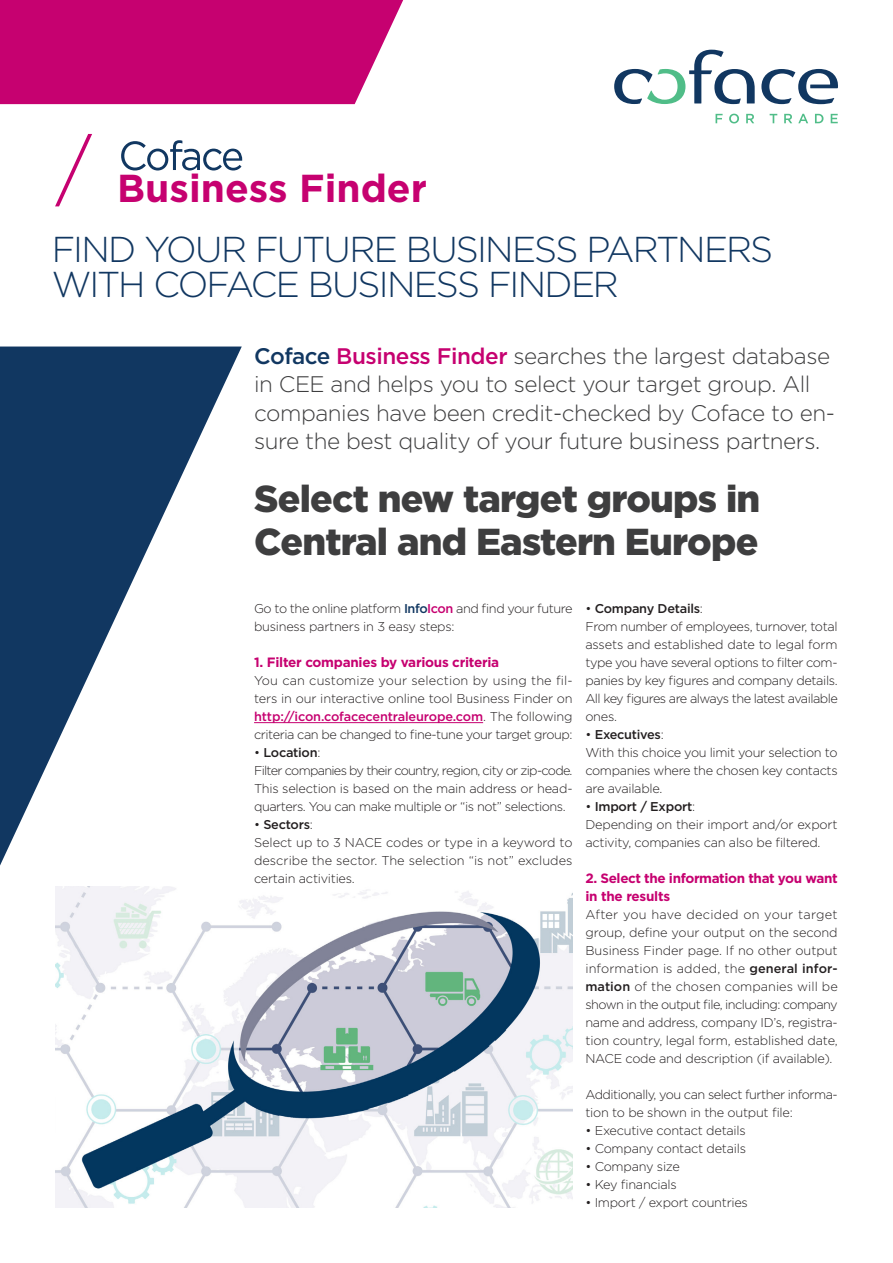
<style>
.page{position:relative;width:893px;height:1263px;background:#fff}
.page>*{position:absolute;margin:0;border:0;box-sizing:border-box;transform-origin:0 0}
.t1{font:700 39px "Gotham";color:#c60170}
.t2{font:900 37.5px/43.5px "Gotham";letter-spacing:-.02em;color:#3e3e3f}
.t3{font:300 36px/34.5px "Gotham";letter-spacing:-.05em;color:#113761}
.t4{font:300 22.5px/28.5px "Gotham";letter-spacing:-.02em;color:#3e3e3f}
.t5{font:700 13.5px/18px "Gotham";letter-spacing:-.025em;color:#c60170}
.t6{font:300 12.75px/18px "Gotham";letter-spacing:-.02em;color:#231f20;text-align:justify}
.t7{font:300 12.75px/18px "Gotham";letter-spacing:-.04em;color:#231f20}
.t8{font:500 12.75px "Gotham";letter-spacing:-.02em;color:#231f20}
.s1{font-weight:500;color:#113761}
.s2{font-weight:500;color:#c60170}
.s3{font-weight:300}
.s4{font-weight:500}
</style>
<div class="page">
<svg style="left:0;top:346px;width:242px;height:519px"></svg>
<div style="left:0;top:0;width:403px;height:104px;background:#c60170"></div>
<hr style="left:254px;top:722px;width:229px;height:1px;background:#c60170">
<img style="left:55px;top:887px;width:518px;height:321px">
<svg style="left:55px;top:134px;width:37px;height:72px"></svg>
<svg style="left:121px;top:140px;width:121px;height:30px"></svg>
<svg style="left:761px;top:69px;width:77px;height:35px"></svg>
<svg style="left:614px;top:50px;width:141px;height:54px"></svg>
<svg style="left:715px;top:114px;width:8px;height:9px"></svg>
<svg style="left:729px;top:114px;width:10px;height:9px"></svg>
<svg style="left:746px;top:114px;width:8px;height:9px"></svg>
<svg style="left:770px;top:114px;width:7px;height:9px"></svg>
<svg style="left:784px;top:114px;width:8px;height:9px"></svg>
<svg style="left:798px;top:114px;width:10px;height:9px"></svg>
<svg style="left:815px;top:114px;width:8px;height:9px"></svg>
<svg style="left:831px;top:114px;width:7px;height:9px"></svg>
<p class="t1" style="left:117px;top:162px;width:311px">Business Finder</p>
<p class="t3" style="left:52px;top:231px;width:723px">FIND YOUR FUTURE BUSINESS PARTNERS<br>WITH COFACE BUSINESS FINDER</p>
<p class="t4" style="left:254px;top:341px;width:582px"><span class="s1">Coface</span> <span class="s2">Business Finder</span> searches the largest database in CEE and helps you to select your target group. All companies have been credit-checked by Coface to en&shy;sure the best quality of your future business partners.</p>
<p class="t2" style="left:254px;top:476px;width:508px">Select new target groups in<br>Central and Eastern Europe</p>
<p class="t6" style="left:254px;top:599px;width:320px">Go to the online platform <span class="s1">Info</span><span class="s2">Icon</span> and find your future business partners in 3 easy steps:</p>
<p class="t5" style="left:254px;top:653px;width:247px">1. Filter companies by various criteria</p>
<p class="t6" style="left:254px;top:671px;width:320px">You can customize your selection by using the fil&shy;ters in our interactive online tool Business Finder on <span class="s2">http://icon.cofacecentraleurope.com</span>. The following criteria can be changed to fine-tune your target group:</p>
<p class="t8" style="left:254px;top:744px;width:68px"><span class="s3">•</span> Location<span class="s3">:</span></p>
<p class="t6" style="left:254px;top:761px;width:320px">Filter companies by their country, region, city or zip-code.<br>This selection is based on the main address or head&shy;quarters. You can make multiple or “is not” selections.</p>
<p class="t8" style="left:254px;top:816px;width:60px"><span class="s3">•</span> Sectors<span class="s3">:</span></p>
<p class="t6" style="left:254px;top:833px;width:320px">Select up to 3 NACE codes or type in a keyword to describe the sector. The selection “is not” excludes certain activities.</p>
<p class="t8" style="left:585px;top:600px;width:119px"><span class="s3">•</span> Company Details<span class="s3">:</span></p>
<p class="t6" style="left:585px;top:617px;width:254px">From number of employees, turnover, total assets and established date to legal form type you have several options to filter com&shy;panies by key figures and company details.<br>All key figures are always the latest available ones.</p>
<p class="t8" style="left:585px;top:726px;width:80px"><span class="s3">•</span> Executives<span class="s3">:</span></p>
<p class="t6" style="left:585px;top:743px;width:254px">With this choice you limit your selection to companies where the chosen key contacts are available.</p>
<p class="t8" style="left:585px;top:798px;width:111px"><span class="s3">•</span> Import / Export<span class="s3">:</span></p>
<p class="t6" style="left:585px;top:815px;width:254px">Depending on their import and/or export activity, companies can also be filtered.</p>
<p class="t5" style="left:585px;top:869px;width:254px">2. Select the information that you want in the results</p>
<p class="t6" style="left:585px;top:905px;width:254px">After you have decided on your target group, define your output on the second Business Finder page. If no other output information is added, the <span class="s4">general infor&shy;mation</span> of the chosen companies will be shown in the output file, including: company name and address, company ID’s, registra&shy;tion country, legal form, established date, NACE code and description (if available).</p>
<p class="t7" style="left:585px;top:1085px;width:254px">Additionally, you can select further informa&shy;tion to be shown in the output file:</p>
<p class="t6" style="left:585px;top:1121px;width:162px">• Executive contact details</p>
<p class="t6" style="left:585px;top:1139px;width:162px">• Company contact details</p>
<p class="t6" style="left:585px;top:1157px;width:96px">• Company size</p>
<p class="t6" style="left:585px;top:1175px;width:93px">• Key financials</p>
<p class="t6" style="left:585px;top:1193px;width:164px">• Import / export countries</p>
</div>
